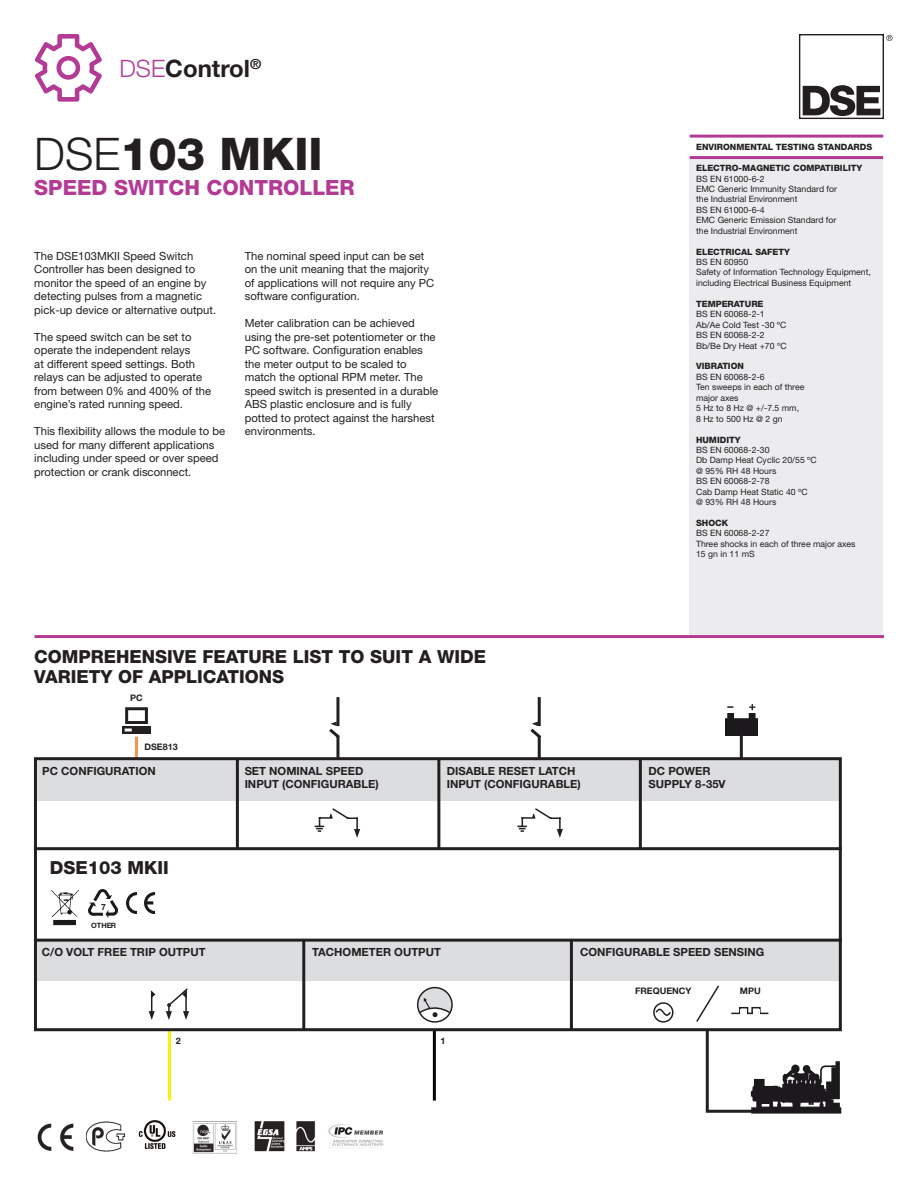
<style>
.page{position:relative;width:918px;height:1188px;background:#fff}
.page>*{position:absolute;margin:0;border:0;box-sizing:border-box;transform-origin:0 0}
.t1{font:800 45px "Helvetica Neue";color:#231f20}
.t2{font:700 24px "Helvetica Neue";color:#231f20}
.t3{font:800 21px "Helvetica Neue";color:#b33b96}
.t4{font:800 18px "Helvetica Neue";color:#231f20}
.t5{font:11.25px/13.5px "Helvetica Neue";color:#231f20}
.t6{font:700 11.25px "Helvetica Neue";color:#231f20}
.t7{font:700 9px "Helvetica Neue";color:#231f20}
.t8{font:8.7px "Helvetica Neue";color:#231f20}
.t9{font:800 8.7px "Helvetica Neue";color:#231f20}
.t10{font:700 8.55px "Helvetica Neue";color:#231f20}
.t11{font:700 7.35px "Helvetica Neue";color:#231f20}
.s1{font-weight:300;color:#b33b96}
.s2{font-weight:300}
</style>
<div class="page">
<svg style="left:799px;top:34px;width:94px;height:85px"></svg>
<svg style="left:35px;top:34px;width:67px;height:68px"></svg>
<img style="left:37px;top:1120px;width:347px;height:34px">
<div style="left:690px;top:160px;width:193px;height:475px;background:#ececee"></div>
<hr style="left:690px;top:135px;width:193px;height:3px;background:#b33b96">
<hr style="left:690px;top:156px;width:193px;height:3px;background:#b33b96">
<hr style="left:35px;top:635px;width:849px;height:3px;background:#b33b96">
<hr style="left:706px;top:1029px;width:3px;height:81px;background:#231f20">
<hr style="left:433px;top:1029px;width:3px;height:72px;background:#040503">
<hr style="left:168px;top:1029px;width:3px;height:72px;background:#fff101">
<div style="left:36px;top:940px;width:804px;height:41px;background:#dcdddf"></div>
<hr style="left:706px;top:1110px;width:57px;height:3px;background:#231f20">
<img style="left:740px;top:1061px;width:102px;height:53px">
<hr style="left:135px;top:737px;width:3px;height:21px;background:#f7944d">
<img style="left:726px;top:704px;width:31px;height:31px">
<svg style="left:329px;top:697px;width:11px;height:60px"></svg>
<svg style="left:530px;top:697px;width:11px;height:60px"></svg>
<div style="left:125px;top:707px;width:23px;height:17px;border:3px solid #231f20"></div>
<div style="left:122px;top:726px;width:29px;height:8px;background:#231f20"></div>
<svg style="left:125px;top:728px;width:7px;height:3px"></svg>
<div style="left:36px;top:760px;width:804px;height:41px;background:#dcdddf"></div>
<hr style="left:34px;top:939px;width:808px;height:3px;background:#231f20">
<hr style="left:34px;top:847px;width:808px;height:3px;background:#231f20">
<hr style="left:740px;top:733px;width:3px;height:26px;background:#231f20">
<hr style="left:570px;top:940px;width:3px;height:89px;background:#231f20">
<hr style="left:302px;top:940px;width:3px;height:89px;background:#231f20">
<hr style="left:437px;top:759px;width:3px;height:90px;background:#231f20">
<hr style="left:236px;top:759px;width:3px;height:90px;background:#231f20">
<hr style="left:639px;top:759px;width:3px;height:90px;background:#231f20">
<svg style="left:315px;top:808px;width:45px;height:30px"></svg>
<svg style="left:517px;top:808px;width:46px;height:30px"></svg>
<img style="left:51px;top:890px;width:27px;height:36px">
<img style="left:89px;top:889px;width:29px;height:29px">
<img style="left:127px;top:893px;width:28px;height:21px">
<hr style="left:731px;top:1013px;width:37px;height:1px;background:#231f20">
<div style="left:739px;top:1007px;width:9px;height:7px;border:2px solid #231f20"></div>
<div style="left:751px;top:1007px;width:10px;height:7px;border:2px solid #231f20"></div>
<div style="left:741px;top:1009px;width:6px;height:8px;background:#fff"></div>
<div style="left:753px;top:1009px;width:6px;height:8px;background:#fff"></div>
<svg style="left:149px;top:984px;width:570px;height:40px"></svg>
<div style="left:34px;top:757px;width:808px;height:274px;border:3px solid #231f20"></div>
<p class="t2" style="left:119px;top:53px;width:143px"><span class="s1">DSE</span>Control<sup>®</sup></p>
<p class="t1" style="left:34px;top:127px;width:290px"><span class="s2">DSE</span>103 MKII</p>
<p class="t3" style="left:34px;top:175px;width:322px">SPEED SWITCH CONTROLLER</p>
<p class="t5" style="left:34px;top:249px;width:183px">The DSE103MKII Speed Switch<br>Controller has been designed to monitor the speed of an engine by detecting pulses from a magnetic pick-up device or alternative output.</p>
<p class="t5" style="left:34px;top:330px;width:178px">The speed switch can be set to operate the independent relays<br>at different speed settings. Both relays can be adjusted to operate from between 0% and 400% of the engine’s rated running speed.</p>
<p class="t5" style="left:34px;top:424px;width:192px">This flexibility allows the module to be used for many different applications including under speed or over speed protection or crank disconnect.</p>
<p class="t5" style="left:245px;top:249px;width:191px">The nominal speed input can be set on the unit meaning that the majority of applications will not require any PC software configuration.</p>
<p class="t5" style="left:245px;top:316px;width:195px">Meter calibration can be achieved using the pre-set potentiometer or the PC software. Configuration enables the meter output to be scaled to match the optional RPM meter. The speed switch is presented in a durable ABS plastic enclosure and is fully potted to protect against the harshest environments.</p>
<p class="t4" style="left:34px;top:646px;width:453px">COMPREHENSIVE FEATURE LIST TO SUIT A WIDE</p>
<p class="t4" style="left:34px;top:665px;width:251px">VARIETY OF APPLICATIONS</p>
<p class="t7" style="left:130px;top:692px;width:14px">PC</p>
<p class="t7" style="left:144px;top:741px;width:35px">DSE813</p>
<p class="t6" style="left:42px;top:764px;width:115px">PC CONFIGURATION</p>
<p class="t4" style="left:50px;top:857px;width:121px">DSE103 MKII</p>
<p class="t10" style="left:101px;top:901px;width:6px">7</p>
<p class="t11" style="left:91px;top:920px;width:26px">OTHER</p>
<p class="t6" style="left:245px;top:764px;width:120px">SET NOMINAL SPEED</p>
<p class="t6" style="left:245px;top:777px;width:136px">INPUT (CONFIGURABLE)</p>
<p class="t6" style="left:447px;top:764px;width:130px">DISABLE RESET LATCH</p>
<p class="t6" style="left:447px;top:777px;width:136px">INPUT (CONFIGURABLE)</p>
<p class="t9" style="left:696px;top:142px;width:178px">ENVIRONMENTAL TESTING STANDARDS</p>
<p class="t9" style="left:696px;top:163px;width:168px">ELECTRO-MAGNETIC COMPATIBILITY</p>
<p class="t8" style="left:696px;top:173px;width:70px">BS EN 61000-6-2</p>
<p class="t8" style="left:696px;top:184px;width:143px">EMC Generic Immunity Standard for</p>
<p class="t8" style="left:696px;top:194px;width:103px">the Industrial Environment</p>
<p class="t8" style="left:696px;top:205px;width:70px">BS EN 61000-6-4</p>
<p class="t8" style="left:696px;top:215px;width:142px">EMC Generic Emission Standard for</p>
<p class="t8" style="left:696px;top:225px;width:103px">the Industrial Environment</p>
<p class="t9" style="left:696px;top:246px;width:95px">ELECTRICAL SAFETY</p>
<p class="t8" style="left:696px;top:257px;width:54px">BS EN 60950</p>
<p class="t8" style="left:696px;top:267px;width:176px">Safety of Information Technology Equipment,</p>
<p class="t8" style="left:696px;top:278px;width:157px">including Electrical Business Equipment</p>
<p class="t9" style="left:696px;top:299px;width:69px">TEMPERATURE</p>
<p class="t8" style="left:696px;top:309px;width:70px">BS EN 60068-2-1</p>
<p class="t8" style="left:696px;top:319px;width:92px">Ab/Ae Cold Test -30 ºC</p>
<p class="t8" style="left:696px;top:330px;width:70px">BS EN 60068-2-2</p>
<p class="t8" style="left:696px;top:340px;width:92px">Bb/Be Dry Heat +70 ºC</p>
<p class="t9" style="left:696px;top:361px;width:49px">VIBRATION</p>
<p class="t8" style="left:696px;top:372px;width:70px">BS EN 60068-2-6</p>
<p class="t8" style="left:696px;top:382px;width:110px">Ten sweeps in each of three</p>
<p class="t8" style="left:696px;top:392px;width:44px">major axes</p>
<p class="t8" style="left:696px;top:403px;width:105px">5 Hz to 8 Hz @ +/-7.5 mm,</p>
<p class="t8" style="left:696px;top:413px;width:88px">8 Hz to 500 Hz @ 2 gn</p>
<p class="t9" style="left:696px;top:434px;width:46px">HUMIDITY</p>
<p class="t8" style="left:696px;top:445px;width:75px">BS EN 60068-2-30</p>
<p class="t8" style="left:696px;top:455px;width:122px">Db Damp Heat Cyclic 20/55 ºC</p>
<p class="t8" style="left:696px;top:466px;width:82px">@ 95% RH 48 Hours</p>
<p class="t8" style="left:696px;top:476px;width:75px">BS EN 60068-2-78</p>
<p class="t8" style="left:696px;top:486px;width:113px">Cab Damp Heat Static 40 ºC</p>
<p class="t8" style="left:696px;top:497px;width:82px">@ 93% RH 48 Hours</p>
<p class="t9" style="left:696px;top:518px;width:34px">SHOCK</p>
<p class="t8" style="left:696px;top:528px;width:75px">BS EN 60068-2-27</p>
<p class="t8" style="left:696px;top:539px;width:161px">Three shocks in each of three major axes</p>
<p class="t8" style="left:696px;top:549px;width:60px">15 gn in 11 mS</p>
<p class="t6" style="left:649px;top:764px;width:64px">DC POWER</p>
<p class="t6" style="left:649px;top:777px;width:79px">SUPPLY 8-35V</p>
<p class="t6" style="left:42px;top:945px;width:165px">C/O VOLT FREE TRIP OUTPUT</p>
<p class="t6" style="left:312px;top:945px;width:130px">TACHOMETER OUTPUT</p>
<p class="t6" style="left:580px;top:945px;width:186px">CONFIGURABLE SPEED SENSING</p>
<p class="t7" style="left:176px;top:1036px;width:7px">2</p>
<p class="t7" style="left:440px;top:1036px;width:7px">1</p>
<p class="t7" style="left:635px;top:985px;width:58px">FREQUENCY</p>
<p class="t7" style="left:740px;top:985px;width:22px">MPU</p>
</div>
